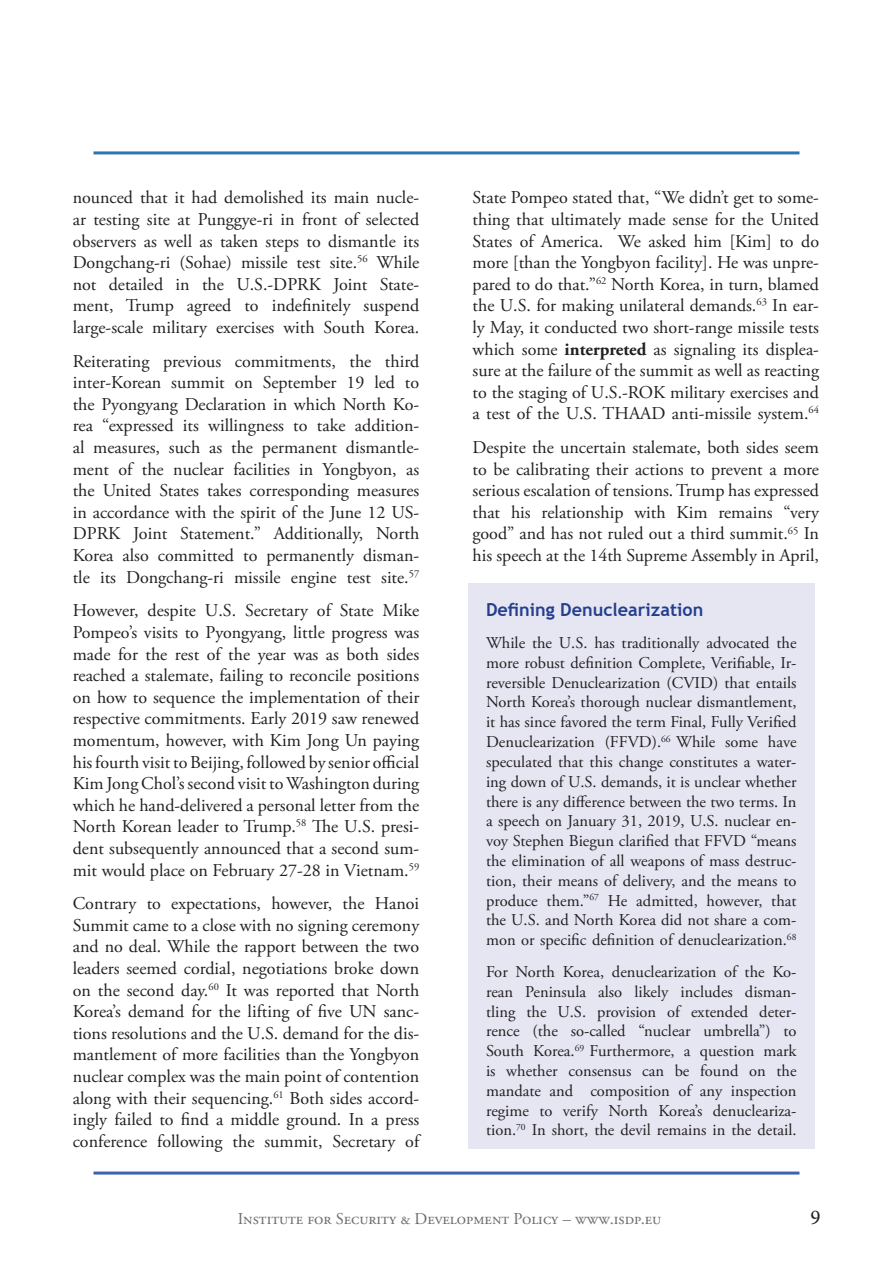
<style>
.page{position:relative;width:893px;height:1263px;background:#fff}
.page>*{position:absolute;margin:0;border:0;box-sizing:border-box;transform-origin:0 0}
.t1{font:21px "Minion Pro";color:#231f20}
.Footnote_text{font:18px/21.6px "Adobe Garamond Pro";color:#231f20;text-align:justify}
.Footnote_text-2{font:700 18px "Trebuchet MS";color:#253f8e}
.Footnote_text-3{font:16.5px/19.8px "Adobe Garamond Pro";color:#231f20;text-align:justify}
.t2{font:16.5px "Adobe Garamond Pro";color:#6c6d70}
.s1{font-weight:700}
</style>
<div class="page">
<hr style="left:93px;top:1171px;width:706px;height:3px;background:#3e62b2">
<hr style="left:93px;top:151px;width:706px;height:3px;background:#2e74b5">
<div style="left:468px;top:584px;width:346px;height:565px;background:#e6e6f3"></div>
<p class="Footnote_text" style="left:73px;top:188px;width:348px">nounced that it had demolished its main nucle&shy;ar testing site at Punggye-ri in front of selected observers as well as taken steps to dismantle its Dongchang-ri (Sohae) missile test site.<sup>56</sup> While not detailed in the U.S.-DPRK Joint State&shy;ment, Trump agreed to indefinitely suspend large-scale military exercises with South Korea.</p>
<p class="Footnote_text" style="left:73px;top:351px;width:348px">Reiterating previous commitments, the third inter-Korean summit on September 19 led to the Pyongyang Declaration in which North Ko&shy;rea “expressed its willingness to take addition&shy;al measures, such as the permanent dismantle&shy;ment of the nuclear facilities in Yongbyon, as the United States takes corresponding measures in accordance with the spirit of the June 12 US-DPRK Joint Statement.” Additionally, North Korea also committed to permanently disman&shy;tle its Dongchang-ri missile engine test site.<sup>57</sup></p>
<p class="Footnote_text" style="left:73px;top:600px;width:348px">However, despite U.S. Secretary of State Mike Pompeo’s visits to Pyongyang, little progress was made for the rest of the year was as both sides reached a stalemate, failing to reconcile positions on how to sequence the implementation of their respective commitments. Early 2019 saw renewed momentum, however, with Kim Jong Un paying his fourth visit to Beijing, followed by senior official Kim Jong Chol’s second visit to Washington during which he hand-delivered a personal letter from the North Korean leader to Trump.<sup>58</sup> The U.S. presi&shy;dent subsequently announced that a second sum&shy;mit would place on February 27-28 in Vietnam.<sup>59</sup></p>
<p class="Footnote_text" style="left:73px;top:893px;width:348px">Contrary to expectations, however, the Hanoi Summit came to a close with no signing ceremony and no deal. While the rapport between the two leaders seemed cordial, negotiations broke down on the second day.<sup>60</sup> It was reported that North Korea’s demand for the lifting of five UN sanc&shy;tions resolutions and the U.S. demand for the dis&shy;mantlement of more facilities than the Yongbyon nuclear complex was the main point of contention along with their sequencing.<sup>61</sup> Both sides accord&shy;ingly failed to find a middle ground. In a press conference following the summit, Secretary of</p>
<p class="Footnote_text" style="left:472px;top:188px;width:348px">State Pompeo stated that, “We didn’t get to some&shy;thing that ultimately made sense for the United States of America. We asked him [Kim] to do more [than the Yongbyon facility]. He was unpre&shy;pared to do that.”<sup>62</sup> North Korea, in turn, blamed the U.S. for making unilateral demands.<sup>63</sup> In ear&shy;ly May, it conducted two short-range missile tests which some <span class="s1">interpreted</span> as signaling its displea&shy;sure at the failure of the summit as well as reacting to the staging of U.S.-ROK military exercises and a test of the U.S. THAAD anti-missile system.<sup>64</sup></p>
<p class="Footnote_text" style="left:472px;top:437px;width:348px">Despite the uncertain stalemate, both sides seem to be calibrating their actions to prevent a more serious escalation of tensions. Trump has expressed that his relationship with Kim remains “very good” and has not ruled out a third summit.<sup>65</sup> In his speech at the 14th Supreme Assembly in April,</p>
<p class="Footnote_text-2" style="left:486px;top:599px;width:219px">Defining Denuclearization</p>
<p class="Footnote_text-3" style="left:486px;top:633px;width:312px">While the U.S. has traditionally advocated the more robust definition Complete, Verifiable, Ir&shy;reversible Denuclearization (CVID) that entails North Korea’s thorough nuclear dismantlement, it has since favored the term Final, Fully Verified Denuclearization (FFVD).<sup>66</sup> While some have speculated that this change constitutes a water&shy;ing down of U.S. demands, it is unclear whether there is any difference between the two terms. In a speech on January 31, 2019, U.S. nuclear en&shy;voy Stephen Biegun clarified that FFVD “means the elimination of all weapons of mass destruc&shy;tion, their means of delivery, and the means to produce them.”<sup>67</sup> He admitted, however, that the U.S. and North Korea did not share a com&shy;mon or specific definition of denuclearization.<sup>68</sup></p>
<p class="Footnote_text-3" style="left:486px;top:962px;width:312px">For North Korea, denuclearization of the Ko&shy;rean Peninsula also likely includes disman&shy;tling the U.S. provision of extended deter&shy;rence (the so-called “nuclear umbrella”) to South Korea.<sup>69</sup> Furthermore, a question mark is whether consensus can be found on the mandate and composition of any inspection regime to verify North Korea’s denucleariza&shy;tion.<sup>70</sup> In short, the devil remains in the detail.</p>
<p class="t2" style="left:238px;top:1209px;width:425px">Institute for Security &amp; Development Policy – www.isdp.eu</p>
<p class="t1" style="left:810px;top:1203px;width:12px">9</p>
</div>
